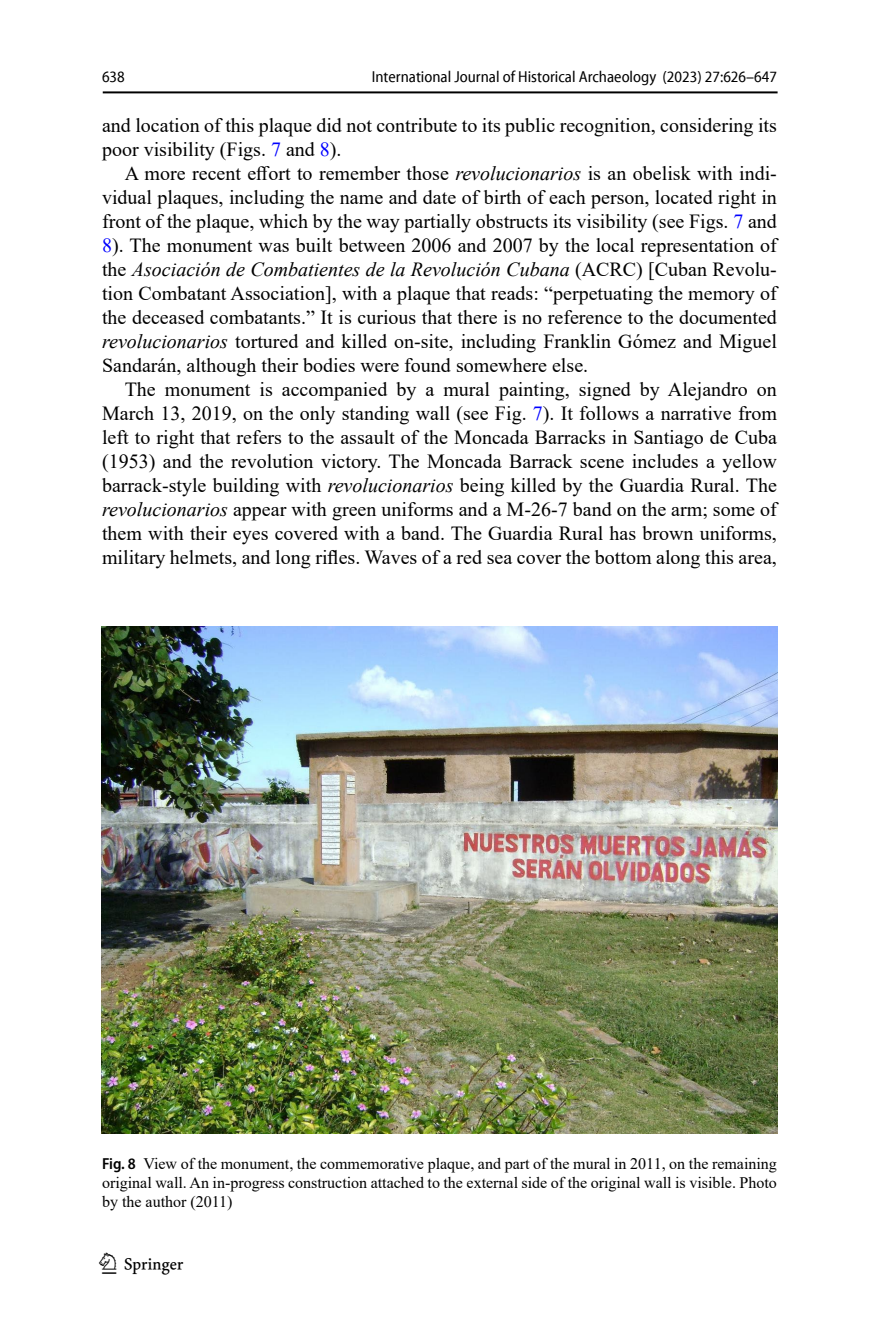
<style>
.page{position:relative;width:879px;height:1333px;background:#fff}
.page>*{position:absolute;margin:0;border:0;box-sizing:border-box;transform-origin:0 0}
.t1{font:30px "Springnew";color:#000}
.Body_Text_Indent{font:20px/24px "Times New Roman";color:#000;text-align:justify}
.Body_Text_Indent-2{font:20px/24px "Times New Roman PSMT2";color:#000}
.Figure_Caption{font:16px/19px "Times New Roman";color:#000;text-align:justify}
.t2{font:16px "Myriad Pro Unic Semi Condensed 2";color:#000}
.s1{font-family:"Times New Roman"}
.s2{font-family:"Times New Roman";color:#00f}
.s3{color:#00f}
.s4{font-style:italic}
.s5{font-family:"Times New Roman PSMT2"}
.s6{font-family:"Times New Roman PSMT2";color:#00f}
.s7{font-family:"Myriad Pro";font-weight:600;font-stretch:semi-condensed}
</style>
<div class="page">
<hr style="left:103px;top:91px;width:674px;height:2px;background:#000">
<img style="left:102px;top:626px;width:675px;height:507px">
<p class="t2" style="left:102px;top:70px;width:24px">638</p>
<p class="t2" style="left:372px;top:70px;width:407px">International Journal of Historical Archaeology (2023) 27:626–647</p>
<p class="Body_Text_Indent-2" style="left:102px;top:112px;width:676px">and location of this plaque did not contribute to its public recognition, considering its <span class="s1">poor visibility (Figs.</span> <span class="s2">7</span> and <span class="s3">8</span>).</p>
<p class="Body_Text_Indent" style="left:102px;top:160px;width:676px;text-indent:23px">A more recent effort to remember those <span class="s4">revolucionarios</span> <span class="s5">is an obelisk with indi&shy;</span>vidual plaques, including the name and date of birth of each person, located right in front of the plaque, which by the way partially obstructs its visibility (see Figs. <span class="s3">7</span> <span class="s5">and </span><span class="s6">8</span>). The monument was built between 2006 and 2007 by the local representation of <span class="s5">the</span> <span class="s4">Asociación de Combatientes de la Revolución Cubana</span> (ACRC) [Cuban Revolu&shy;tion Combatant Association], with a plaque that reads: “perpetuating the memory of <span class="s5">the deceased combatants.” It is curious that there is no reference to the documented </span><span class="s4">revolucionarios</span> <span class="s5">tortured and killed on-site, including Franklin Gómez and Miguel Sandarán, although their bodies were found somewhere else.</span></p>
<p class="Body_Text_Indent" style="left:102px;top:376px;width:676px;text-indent:23px">The monument is accompanied by a mural painting, signed by Alejandro on March 13, 2019, on the only standing wall (see Fig. <span class="s3">7</span>). It follows a narrative from <span class="s5">left to right that refers to the assault of the Moncada Barracks in Santiago de Cuba </span>(1953) and the revolution victory. The Moncada Barrack scene includes a yellow <span class="s5">barrack-style building with</span> <span class="s4">revolucionarios</span> <span class="s5">being killed by the Guardia Rural. The </span><span class="s4">revolucionarios</span> appear with green uniforms and a M-26-7 band on the arm; some of them with their eyes covered with a band. The Guardia Rural has brown uniforms, military helmets, and long rifles. Waves of a red sea cover the bottom along this area,</p>
<p class="Figure_Caption" style="left:102px;top:1153px;width:676px"><span class="s7">Fig. 8</span> View of the monument, the commemorative plaque, and part of the mural in 2011, on the remaining original wall. An in-progress construction attached to the external side of the original wall is visible. Photo by the author (2011)</p>
<h1 class="t1" style="left:102px;top:1246px;width:83px">1 3</h1>
</div>
